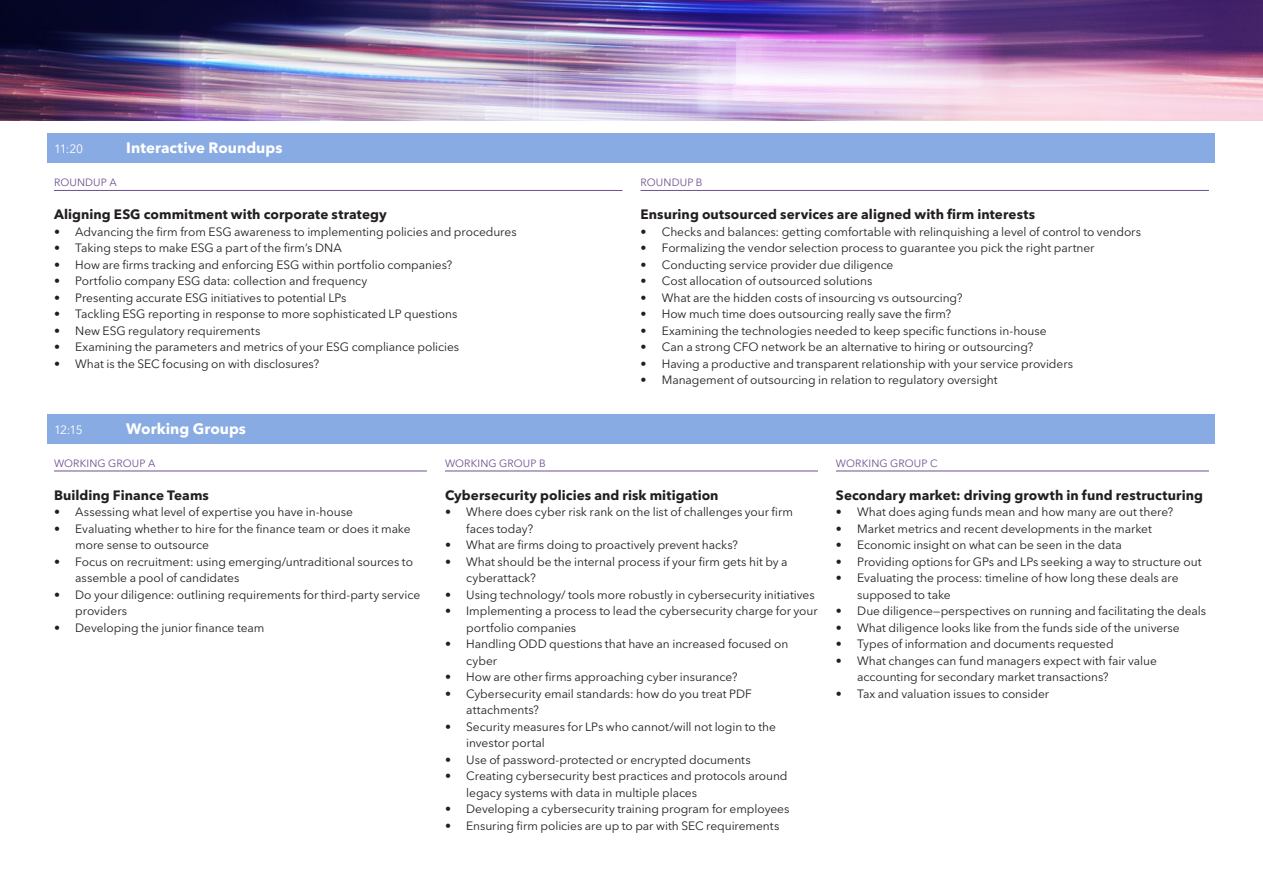
<style>
.page{position:relative;width:1263px;height:893px;background:#fff}
.page>*{position:absolute;margin:0;border:0;box-sizing:border-box;transform-origin:0 0}
.Steams_section{font:700 15px "Avenir Next LT Pro";color:#fff}
.Stream_title{font:700 13.5px "Avenir Next LT Pro";letter-spacing:.005em;color:#231f20}
.t1{font:12px/16.5px "Avenir Next LT Pro";letter-spacing:-.005em;color:#231f20}
.Steams_section-2{font:12px "Avenir Next LT Pro";letter-spacing:-.06em;color:#fff}
.Room__Cols{font:10.5px "Avenir Next LT Pro";letter-spacing:.015em;color:#6f5091}
</style>
<div class="page">
<img style="left:0;top:0;width:1263px;height:120px">
<div style="left:48px;top:133px;width:1167px;height:30px;background:#89abe3"></div>
<hr style="left:54px;top:190px;width:568px;height:1px;background:#6f5091">
<hr style="left:640px;top:190px;width:569px;height:1px;background:#6f5091">
<div style="left:48px;top:414px;width:1167px;height:30px;background:#89abe3"></div>
<hr style="left:54px;top:471px;width:373px;height:1px;background:#6f5091">
<hr style="left:445px;top:471px;width:373px;height:1px;background:#6f5091">
<hr style="left:836px;top:471px;width:373px;height:1px;background:#6f5091">
<p class="Steams_section-2" style="left:54px;top:142px;width:31px">11:20</p>
<p class="Steams_section" style="left:126px;top:139px;width:158px">Interactive Roundups</p>
<p class="Room__Cols" style="left:54px;top:176px;width:64px">ROUNDUP A</p>
<p class="Stream_title" style="left:54px;top:206px;width:334px">Aligning ESG commitment with corporate strategy</p>
<p class="t1" style="left:54px;top:223px;width:464px">• Advancing the firm from ESG awareness to implementing policies and procedures</p>
<p class="t1" style="left:54px;top:240px;width:289px">• Taking steps to make ESG a part of the firm’s DNA</p>
<p class="t1" style="left:54px;top:256px;width:400px">• How are firms tracking and enforcing ESG within portfolio companies?</p>
<p class="t1" style="left:54px;top:273px;width:315px">• Portfolio company ESG data: collection and frequency</p>
<p class="t1" style="left:54px;top:289px;width:294px">• Presenting accurate ESG initiatives to potential LPs</p>
<p class="t1" style="left:54px;top:306px;width:405px">• Tackling ESG reporting in response to more sophisticated LP questions</p>
<p class="t1" style="left:54px;top:322px;width:208px">• New ESG regulatory requirements</p>
<p class="t1" style="left:54px;top:339px;width:407px">• Examining the parameters and metrics of your ESG compliance policies</p>
<p class="t1" style="left:54px;top:355px;width:267px">• What is the SEC focusing on with disclosures?</p>
<p class="Room__Cols" style="left:640px;top:176px;width:64px">ROUNDUP B</p>
<p class="Stream_title" style="left:640px;top:206px;width:396px">Ensuring outsourced services are aligned with firm interests</p>
<p class="t1" style="left:640px;top:223px;width:502px">• Checks and balances: getting comfortable with relinquishing a level of control to vendors</p>
<p class="t1" style="left:640px;top:240px;width:456px">• Formalizing the vendor selection process to guarantee you pick the right partner</p>
<p class="t1" style="left:640px;top:256px;width:254px">• Conducting service provider due diligence</p>
<p class="t1" style="left:640px;top:273px;width:233px">• Cost allocation of outsourced solutions</p>
<p class="t1" style="left:640px;top:289px;width:323px">• What are the hidden costs of insourcing vs outsourcing?</p>
<p class="t1" style="left:640px;top:306px;width:312px">• How much time does outsourcing really save the firm?</p>
<p class="t1" style="left:640px;top:322px;width:408px">• Examining the technologies needed to keep specific functions in-house</p>
<p class="t1" style="left:640px;top:339px;width:394px">• Can a strong CFO network be an alternative to hiring or outsourcing?</p>
<p class="t1" style="left:640px;top:355px;width:434px">• Having a productive and transparent relationship with your service providers</p>
<p class="t1" style="left:640px;top:372px;width:359px">• Management of outsourcing in relation to regulatory oversight</p>
<p class="Steams_section-2" style="left:54px;top:422px;width:30px">12:15</p>
<p class="Steams_section" style="left:126px;top:419px;width:121px">Working Groups</p>
<p class="Room__Cols" style="left:54px;top:457px;width:103px">WORKING GROUP A</p>
<p class="Stream_title" style="left:54px;top:487px;width:156px">Building Finance Teams</p>
<p class="t1" style="left:54px;top:504px;width:300px">• Assessing what level of expertise you have in-house</p>
<p class="t1" style="left:75px;top:520px;width:337px;text-indent:-21px">• Evaluating whether to hire for the finance team or does it make more sense to outsource</p>
<p class="t1" style="left:75px;top:553px;width:339px;text-indent:-21px">• Focus on recruitment: using emerging/untraditional sources to assemble a pool of candidates</p>
<p class="t1" style="left:75px;top:586px;width:346px;text-indent:-21px">• Do your diligence: outlining requirements for third-party service providers</p>
<p class="t1" style="left:54px;top:619px;width:212px">• Developing the junior finance team</p>
<p class="Room__Cols" style="left:445px;top:457px;width:102px">WORKING GROUP B</p>
<p class="Stream_title" style="left:445px;top:487px;width:275px">Cybersecurity policies and risk mitigation</p>
<p class="t1" style="left:466px;top:504px;width:328px;text-indent:-21px">• Where does cyber risk rank on the list of challenges your firm faces today?</p>
<p class="t1" style="left:445px;top:537px;width:294px">• What are firms doing to proactively prevent hacks?</p>
<p class="t1" style="left:466px;top:553px;width:323px;text-indent:-21px">• What should be the internal process if your firm gets hit by a cyberattack?</p>
<p class="t1" style="left:445px;top:586px;width:371px">• Using technology/ tools more robustly in cybersecurity initiatives</p>
<p class="t1" style="left:466px;top:603px;width:353px;text-indent:-21px">• Implementing a process to lead the cybersecurity charge for your portfolio companies</p>
<p class="t1" style="left:466px;top:636px;width:324px;text-indent:-21px">• Handling ODD questions that have an increased focused on cyber</p>
<p class="t1" style="left:445px;top:669px;width:294px">• How are other firms approaching cyber insurance?</p>
<p class="t1" style="left:466px;top:685px;width:287px;text-indent:-21px">• Cybersecurity email standards: how do you treat PDF attachments?</p>
<p class="t1" style="left:466px;top:718px;width:311px;text-indent:-21px">• Security measures for LPs who cannot/will not login to the investor portal</p>
<p class="t1" style="left:445px;top:751px;width:307px">• Use of password-protected or encrypted documents</p>
<p class="t1" style="left:466px;top:768px;width:323px;text-indent:-21px">• Creating cybersecurity best practices and protocols around legacy systems with data in multiple places</p>
<p class="t1" style="left:445px;top:801px;width:346px">• Developing a cybersecurity training program for employees</p>
<p class="t1" style="left:445px;top:817px;width:336px">• Ensuring firm policies are up to par with SEC requirements</p>
<p class="Room__Cols" style="left:836px;top:457px;width:103px">WORKING GROUP C</p>
<p class="Stream_title" style="left:836px;top:487px;width:368px">Secondary market: driving growth in fund restructuring</p>
<p class="t1" style="left:836px;top:504px;width:339px">• What does aging funds mean and how many are out there?</p>
<p class="t1" style="left:836px;top:520px;width:317px">• Market metrics and recent developments in the market</p>
<p class="t1" style="left:836px;top:537px;width:287px">• Economic insight on what can be seen in the data</p>
<p class="t1" style="left:836px;top:553px;width:367px">• Providing options for GPs and LPs seeking a way to structure out</p>
<p class="t1" style="left:857px;top:570px;width:323px;text-indent:-21px">• Evaluating the process: timeline of how long these deals are supposed to take</p>
<p class="t1" style="left:836px;top:603px;width:372px">• Due diligence—perspectives on running and facilitating the deals</p>
<p class="t1" style="left:836px;top:619px;width:345px">• What diligence looks like from the funds side of the universe</p>
<p class="t1" style="left:836px;top:636px;width:279px">• Types of information and documents requested</p>
<p class="t1" style="left:857px;top:652px;width:301px;text-indent:-21px">• What changes can fund managers expect with fair value accounting for secondary market transactions?</p>
<p class="t1" style="left:836px;top:685px;width:215px">• Tax and valuation issues to consider</p>
</div>
